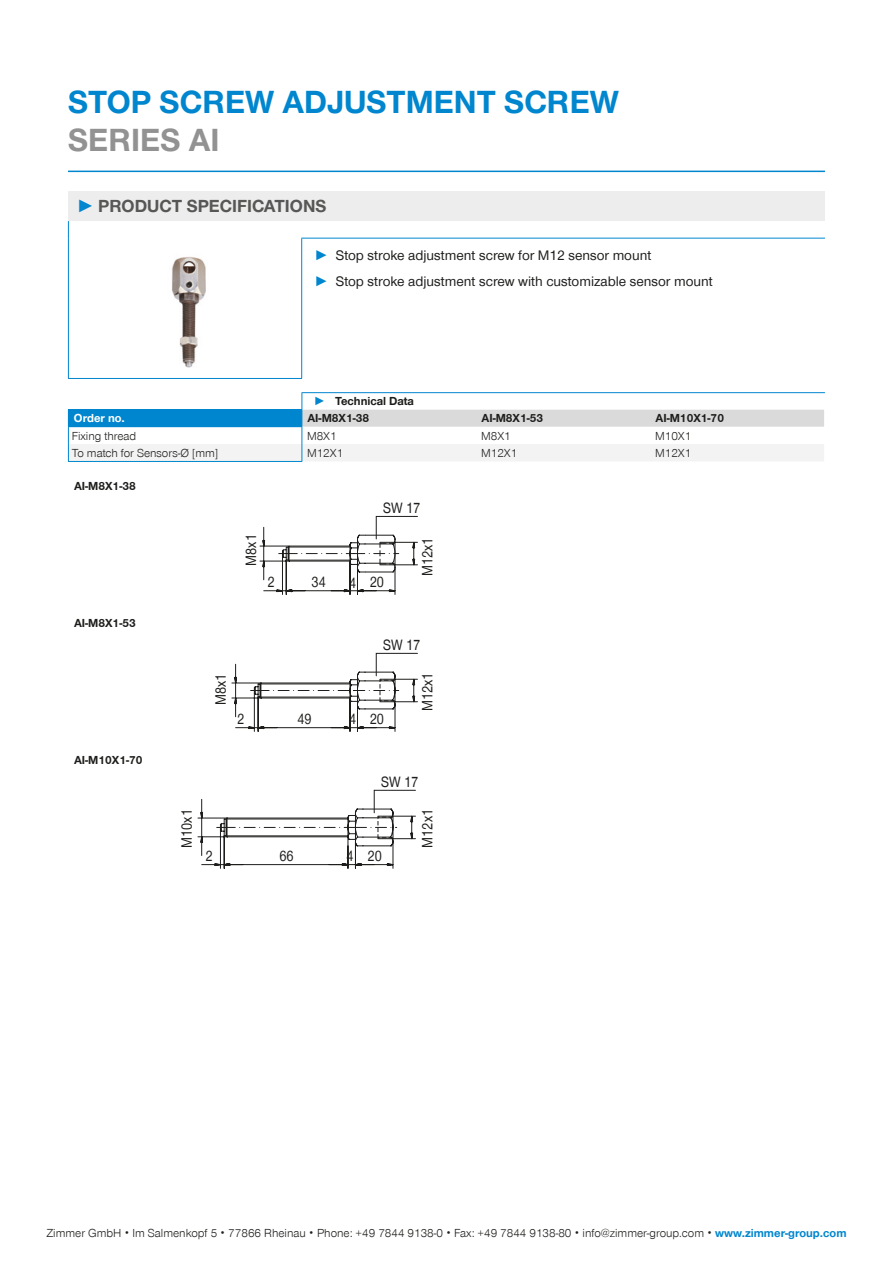
<style>
.page{position:relative;width:893px;height:1263px;background:#fff}
.page>*{position:absolute;margin:0;border:0;box-sizing:border-box;transform-origin:0 0}
.t1{font:700 33px "Zimmer Group Sans Global";color:#0086ce}
.t2{font:700 33px "Zimmer Group Sans Global";color:#939292}
.t3{font:700 18px "Zimmer Group Sans Global";color:#575756}
.t4{font:15.45px "Zimmer Group Sans Global";color:#1d1d1b;scale:.86 1}
.t5{font:14.25px/25.5px "Zimmer Group Sans Global";color:#1d1d1b}
.t6{font:300 12px "Zimmer Group Sans Global";color:#1d1d1b}
.t7{font:700 12px "Zimmer Group Sans Global";color:#1d1d1b}
.t8{font:700 12px "Zimmer Group Sans Global";color:#fff}
.s1{font-family:"Zimmer Group Sans";color:#0086ce}
.s2{font-family:"Zimmer Group Sans";font-weight:700;color:#0086ce}
.s3{color:#0086ce}
.s4{font-weight:700;color:#0086ce}
</style>
<div class="page">
<hr style="left:68px;top:171px;width:757px;height:1px;background:#0086ce">
<div style="left:68px;top:191px;width:757px;height:30px;background:#ededed"></div>
<hr style="left:68px;top:238px;width:1px;height:140px;background:#0086ce">
<hr style="left:301px;top:238px;width:1px;height:140px;background:#0086ce">
<hr style="left:68px;top:378px;width:234px;height:1px;background:#0086ce">
<hr style="left:301px;top:238px;width:524px;height:1px;background:#0086ce">
<svg style="left:68px;top:221px;width:1px;height:17px"></svg>
<img style="left:172px;top:256px;width:34px;height:112px">
<hr style="left:68px;top:461px;width:234px;height:1px;background:#0086ce">
<hr style="left:302px;top:392px;width:523px;height:1px;background:#0086ce">
<svg style="left:68px;top:393px;width:756px;height:68px"></svg>
<svg style="left:260px;top:516px;width:158px;height:79px"></svg>
<svg style="left:232px;top:653px;width:186px;height:79px"></svg>
<svg style="left:198px;top:790px;width:218px;height:79px"></svg>
<h1 class="t1" style="left:68px;top:83px;width:552px">STOP SCREW ADJUSTMENT SCREW</h1>
<h1 class="t2" style="left:68px;top:120px;width:153px">SERIES AI</h1>
<h2 class="t3" style="left:77px;top:195px;width:251px"><span class="s1">►</span> PRODUCT SPECIFICATIONS</h2>
<p class="t5" style="left:314px;top:243px;width:400px"><span class="s2">►</span> Stop stroke adjustment screw for M12 sensor mount<br><span class="s2">►</span> Stop stroke adjustment screw with customizable sensor mount</p>
<p class="t7" style="left:314px;top:394px;width:102px"><span class="s3">►</span> Technical Data</p>
<p class="t8" style="left:74px;top:411px;width:52px">Order no.</p>
<p class="t7" style="left:307px;top:411px;width:63px">AI-M8X1-38</p>
<p class="t7" style="left:481px;top:411px;width:63px">AI-M8X1-53</p>
<p class="t7" style="left:656px;top:411px;width:70px">AI-M10X1-70</p>
<p class="t6" style="left:72px;top:428px;width:66px">Fixing thread</p>
<p class="t6" style="left:307px;top:428px;width:31px">M8X1</p>
<p class="t6" style="left:481px;top:428px;width:31px">M8X1</p>
<p class="t6" style="left:655px;top:428px;width:38px">M10X1</p>
<p class="t6" style="left:72px;top:445px;width:148px">To match for Sensors-Ø [mm]</p>
<p class="t6" style="left:307px;top:445px;width:38px">M12X1</p>
<p class="t6" style="left:481px;top:445px;width:38px">M12X1</p>
<p class="t6" style="left:655px;top:445px;width:38px">M12X1</p>
<p class="t7" style="left:74px;top:479px;width:63px">AI-M8X1-38</p>
<p class="t7" style="left:74px;top:616px;width:63px">AI-M8X1-53</p>
<p class="t7" style="left:74px;top:753px;width:70px">AI-M10X1-70</p>
<p class="t4" style="left:242px;top:565px;width:38px;rotate:-90deg">M8x1</p>
<p class="t4" style="left:383px;top:499px;width:45px">SW 17</p>
<p class="t4" style="left:268px;top:573px;width:10px">2</p>
<p class="t4" style="left:312px;top:573px;width:18px">34</p>
<p class="t4" style="left:349px;top:573px;width:42px">4 20</p>
<p class="t4" style="left:418px;top:576px;width:46px;rotate:-90deg">M12x1</p>
<p class="t4" style="left:211px;top:705px;width:38px;rotate:-90deg">M8x1</p>
<p class="t4" style="left:383px;top:636px;width:45px">SW 17</p>
<p class="t4" style="left:237px;top:710px;width:10px">2</p>
<p class="t4" style="left:297px;top:710px;width:18px">49</p>
<p class="t4" style="left:349px;top:710px;width:42px">4 20</p>
<p class="t4" style="left:418px;top:711px;width:46px;rotate:-90deg">M12x1</p>
<p class="t4" style="left:381px;top:773px;width:45px">SW 17</p>
<p class="t4" style="left:178px;top:848px;width:46px;rotate:-90deg">M10x1</p>
<p class="t4" style="left:418px;top:847px;width:46px;rotate:-90deg">M12x1</p>
<p class="t4" style="left:206px;top:847px;width:10px">2</p>
<p class="t4" style="left:280px;top:847px;width:18px">66</p>
<p class="t4" style="left:347px;top:847px;width:43px">4 20</p>
<p class="t6" style="left:46px;top:1226px;width:802px">Zimmer GmbH ۰ Im Salmenkopf 5 ۰ 77866 Rheinau ۰ Phone: +49 7844 9138-0 ۰ Fax: +49 7844 9138-80 ۰ info@zimmer-group.com ۰ <span class="s4">www.zimmer-group.com</span></p>
</div>
